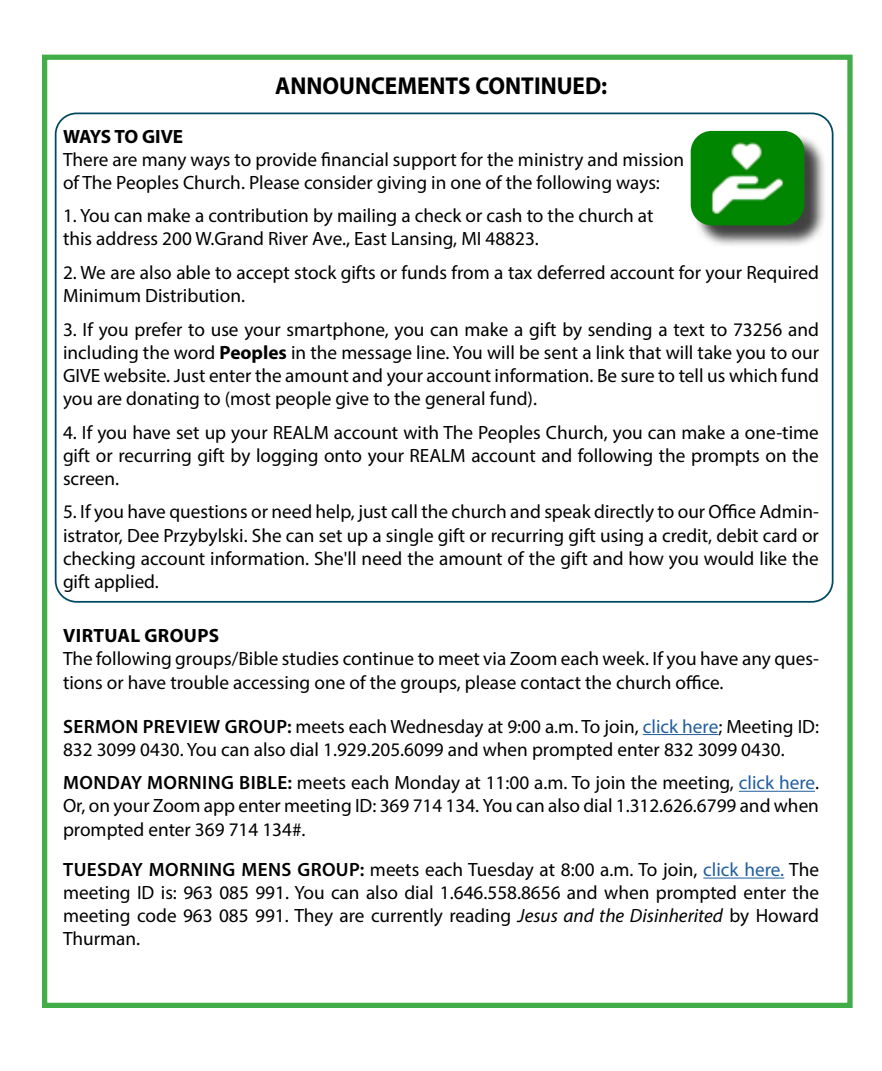
<style>
.page{position:relative;width:882px;height:1071px;background:#fff}
.page>*{position:absolute;margin:0;border:0;box-sizing:border-box;transform-origin:0 0}
.t1{font:700 24.5px "Myriad Pro";color:#000;scale:.95 1}
.t2{font:19.25px/23.1px "Myriad Pro";color:#000}
.t3{font:700 19.25px "Myriad Pro";letter-spacing:.02em;color:#000}
.t4{font:700 19.25px "Myriad Pro";letter-spacing:-.03em;color:#000}
.s1{font-weight:700}
.s2{font-weight:600}
.s3{color:#215e9e}
.s4{font-style:italic}
</style>
<div class="page">
<div style="left:42px;top:55px;width:811px;height:953px;border:5px solid #41ad49"></div>
<hr style="left:643px;top:734px;width:75px;height:1px;background:#215e9e">
<hr style="left:739px;top:791px;width:76px;height:1px;background:#215e9e">
<hr style="left:703px;top:878px;width:81px;height:1px;background:#215e9e">
<div style="left:694px;top:134px;width:133px;height:114px;background:#000;opacity:.75"></div>
<img style="left:691px;top:131px;width:113px;height:94px">
<p class="t1" style="left:275px;top:69px;width:351px">ANNOUNCEMENTS CONTINUED:</p>
<p class="t4" style="left:63px;top:123px;width:122px">WAYS TO GIVE</p>
<p class="t2" style="left:63px;top:147px;width:623px">There are many ways to provide financial support for the ministry and mission of The Peoples Church. Please consider giving in one of the following ways:</p>
<p class="t2" style="left:63px;top:204px;width:592px">1. You can make a contribution by mailing a check or cash to the church at this address 200 W.Grand River Ave., East Lansing, MI 48823.</p>
<p class="t2" style="left:63px;top:261px;width:758px">2. We are also able to accept stock gifts or funds from a tax deferred account for your Required<br>Minimum Distribution.</p>
<p class="t2" style="left:63px;top:317px;width:758px;text-align:justify">3. If you prefer to use your smartphone, you can make a gift by sending a text to 73256 and including the word <span class="s1">Peoples</span> in the message line. You will be sent a link that will take you to our GIVE website. Just enter the amount and your account information. Be sure to tell us which fund you are donating to (most people give to the general fund).</p>
<p class="t2" style="left:63px;top:420px;width:757px;text-align:justify">4. If you have set up your REALM account with The Peoples Church, you can make a one-time gift or recurring gift by logging onto your REALM account and following the prompts on the screen.</p>
<p class="t2" style="left:63px;top:500px;width:758px;text-align:justify">5. If you have questions or need help, just call the church and speak directly to our Office Admin&shy;istrator, Dee Przybylski. She can set up a single gift or recurring gift using a credit, debit card or checking account information. She'll need the amount of the gift and how you would like the gift applied.</p>
<p class="t3" style="left:63px;top:623px;width:158px">VIRTUAL GROUPS</p>
<p class="t2" style="left:63px;top:647px;width:758px">The following groups/Bible studies continue to meet via Zoom each week. If you have any ques&shy;tions or have trouble accessing one of the groups, please contact the church office.</p>
<p class="t2" style="left:63px;top:714px;width:758px"><span class="s2">SERMON PREVIEW GROUP:</span> meets each Wednesday at 9:00 a.m. To join, <span class="s3">click here</span>; Meeting ID:<br>832 3099 0430. You can also dial 1.929.205.6099 and when prompted enter 832 3099 0430.</p>
<p class="t2" style="left:63px;top:771px;width:758px;text-align:justify"><span class="s2">MONDAY MORNING BIBLE:</span> meets each Monday at 11:00 a.m. To join the meeting, <span class="s3">click here</span>.<br>Or, on your Zoom app enter meeting ID: 369 714 134. You can also dial 1.312.626.6799 and when prompted enter 369 714 134#.</p>
<p class="t2" style="left:63px;top:858px;width:758px;text-align:justify"><span class="s2">TUESDAY MORNING MENS GROUP:</span> meets each Tuesday at 8:00 a.m. To join, <span class="s3">click here.</span> The meeting ID is: 963 085 991. You can also dial 1.646.558.8656 and when prompted enter the meeting code 963 085 991. They are currently reading <span class="s4">Jesus and the Disinherited</span> by Howard Thurman.</p>
</div>
